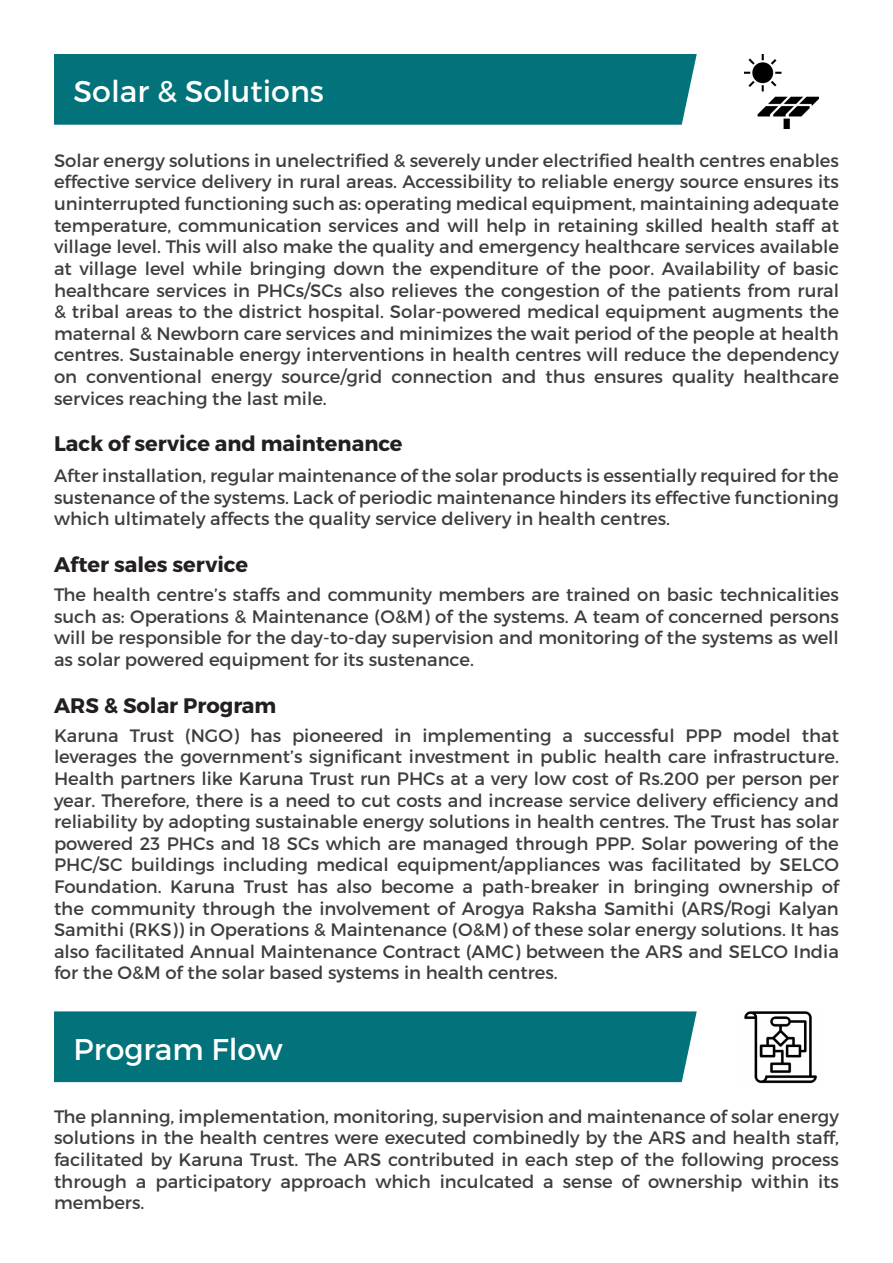
<style>
.page{position:relative;width:893px;height:1263px;background:#fff}
.page>*{position:absolute;margin:0;border:0;box-sizing:border-box;transform-origin:0 0}
.t1{font:30px "Montserrat";color:#fff}
.t2{font:700 21px "Montserrat";color:#231f20}
.t3{font:18px/21.6px "Montserrat";color:#3e3e3f;text-align:justify}
</style>
<div class="page">
<div style="left:54px;top:54px;width:643px;height:71px;background:#02737a"></div>
<div style="left:54px;top:1011px;width:643px;height:71px;background:#02737a"></div>
<img style="left:744px;top:54px;width:75px;height:74px">
<img style="left:744px;top:1011px;width:73px;height:73px">
<p class="t1" style="left:74px;top:73px;width:252px">Solar &amp; Solutions</p>
<p class="t3" style="left:54px;top:150px;width:786px">Solar energy solutions in unelectrified &amp; severely under electrified health centres enables effective service delivery in rural areas. Accessibility to reliable energy source ensures its uninterrupted functioning such as: operating medical equipment, maintaining adequate temperature, communication services and will help in retaining skilled health staff at village level. This will also make the quality and emergency healthcare services available at village level while bringing down the expenditure of the poor. Availability of basic healthcare services in PHCs/SCs also relieves the congestion of the patients from rural &amp; tribal areas to the district hospital. Solar-powered medical equipment augments the maternal &amp; Newborn care services and minimizes the wait period of the people at health centres. Sustainable energy interventions in health centres will reduce the dependency on conventional energy source/grid connection and thus ensures quality healthcare services reaching the last mile.</p>
<p class="t2" style="left:54px;top:431px;width:350px">Lack of service and maintenance</p>
<p class="t3" style="left:54px;top:465px;width:786px">After installation, regular maintenance of the solar products is essentially required for the sustenance of the systems. Lack of periodic maintenance hinders its effective functioning which ultimately affects the quality service delivery in health centres.</p>
<p class="t2" style="left:54px;top:551px;width:196px">After sales service</p>
<p class="t3" style="left:54px;top:584px;width:786px">The health centre’s staffs and community members are trained on basic technicalities such as: Operations &amp; Maintenance (O&amp;M) of the systems. A team of concerned persons will be responsible for the day-to-day supervision and monitoring of the systems as well as solar powered equipment for its sustenance.</p>
<p class="t2" style="left:54px;top:692px;width:224px">ARS &amp; Solar Program</p>
<p class="t3" style="left:54px;top:724px;width:786px">Karuna Trust (NGO) has pioneered in implementing a successful PPP model that leverages the government’s significant investment in public health care infrastructure.<br>Health partners like Karuna Trust run PHCs at a very low cost of Rs.200 per person per year. Therefore, there is a need to cut costs and increase service delivery efficiency and reliability by adopting sustainable energy solutions in health centres. The Trust has solar powered 23 PHCs and 18 SCs which are managed through PPP. Solar powering of the PHC/SC buildings including medical equipment/appliances was facilitated by SELCO Foundation. Karuna Trust has also become a path-breaker in bringing ownership of the community through the involvement of Arogya Raksha Samithi (ARS/Rogi Kalyan Samithi (RKS)) in Operations &amp; Maintenance (O&amp;M) of these solar energy solutions. It has also facilitated Annual Maintenance Contract (AMC) between the ARS and SELCO India for the O&amp;M of the solar based systems in health centres.</p>
<p class="t1" style="left:74px;top:1030px;width:210px">Program Flow</p>
<p class="t3" style="left:54px;top:1105px;width:786px">The planning, implementation, monitoring, supervision and maintenance of solar energy solutions in the health centres were executed combinedly by the ARS and health staff, facilitated by Karuna Trust. The ARS contributed in each step of the following process through a participatory approach which inculcated a sense of ownership within its members.</p>
</div>
